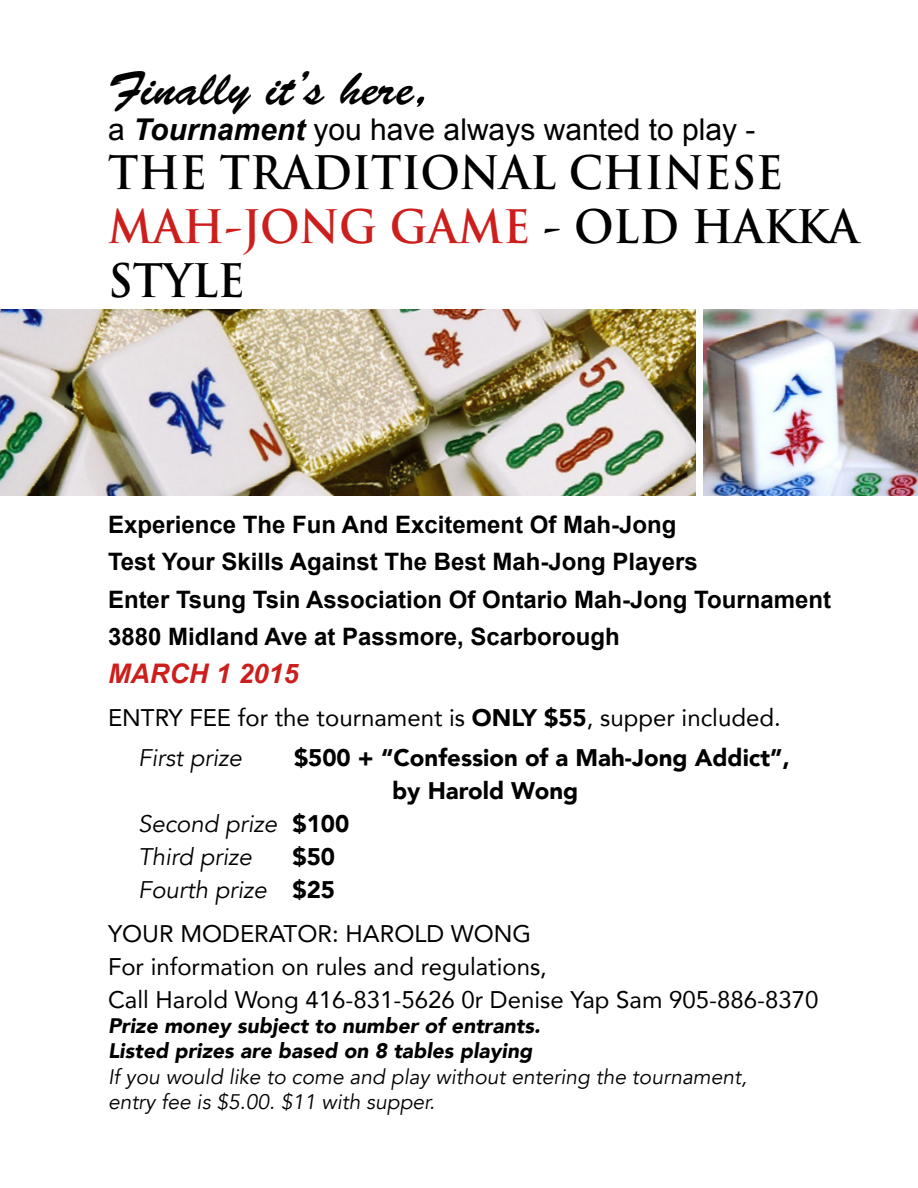
<style>
.page{position:relative;width:918px;height:1188px;background:#fff}
.page>*{position:absolute;margin:0;border:0;box-sizing:border-box;transform-origin:0 0}
.t1{font:48px "Brush Script Std";color:#000}
.t2{font:700 45px/54px "Trajan Pro";color:#000;scale:.95 1}
.t3{font:30px "Arial";color:#000}
.t4{font:italic 700 27px "Arial";color:#cc1f1d}
.t5{font:24px/33px "Avenir";color:#000}
.t6{font:700 24px/37.5px "Arial";color:#000}
.t7{font:900 24px "Avenir";color:#000}
.t8{font:italic 24px/33px "Avenir";color:#000;text-align:right}
.t9{font:italic 21px/25.2px "Avenir";color:#000}
.t10{font:italic 900 21px/25.2px "Avenir";color:#000}
.s1{font-size:51px}
.s2{font-weight:700;font-style:italic}
.s3{color:#cc1f1d}
.s4{font-weight:900}
.s5{font-style:italic}
.s6{font-weight:900;font-style:normal}
</style>
<div class="page">
<img style="left:0;top:309px;width:696px;height:187px">
<img style="left:703px;top:309px;width:215px;height:187px">
<h1 class="t1" style="left:108px;top:61px;width:323px">Finally it’s here<span class="s1">,</span></h1>
<p class="t3" style="left:108px;top:110px;width:649px">a <span class="s2">Tournament</span> you have always wanted to play -</p>
<h2 class="t2" style="left:108px;top:146px;width:792px">THE TRADITIONAL CHINESE<br><span class="s3">MAH-JONG GAME</span> - OLD HAKKA<br>STYLE</h2>
<p class="t6" style="left:108px;top:506px;width:725px">Experience The Fun And Excitement Of Mah-Jong<br>Test Your Skills Against The Best Mah-Jong Players<br>Enter Tsung Tsin Association Of Ontario Mah-Jong Tournament 3880 Midland Ave at Passmore, Scarborough</p>
<p class="t4" style="left:108px;top:656px;width:192px">MARCH 1 2015</p>
<p class="t5" style="left:138px;top:697px;width:644px;line-height:39.8px;text-indent:-30px">ENTRY FEE for the tournament is <span class="s4">ONLY $55</span>, supper included.<br><span class="s5">First prize</span></p>
<p class="t7" style="left:294px;top:737px;width:497px">$500 + “Confession of a Mah-Jong Addict”,</p>
<p class="t7" style="left:392px;top:770px;width:188px">by Harold Wong</p>
<p class="t8" style="left:138px;top:807px;width:213px">Second prize <span class="s6">$100</span></p>
<p class="t8" style="left:138px;top:840px;width:115px">Third prize</p>
<p class="t8" style="left:138px;top:840px;width:199px"><span class="s6">$50<br></span>Fourth prize <span class="s6">$25</span></p>
<p class="t5" style="left:108px;top:916px;width:712px">YOUR MODERATOR: HAROLD WONG<br>For information on rules and regulations,<br>Call Harold Wong 416-831-5626 0r Denise Yap Sam 905-886-8370</p>
<p class="t10" style="left:108px;top:1013px;width:434px">Prize money subject to number of entrants.<br>Listed prizes are based on 8 tables playing</p>
<p class="t9" style="left:108px;top:1064px;width:641px">If you would like to come and play without entering the tournament, entry fee is $5.00. $11 with supper.</p>
</div>
